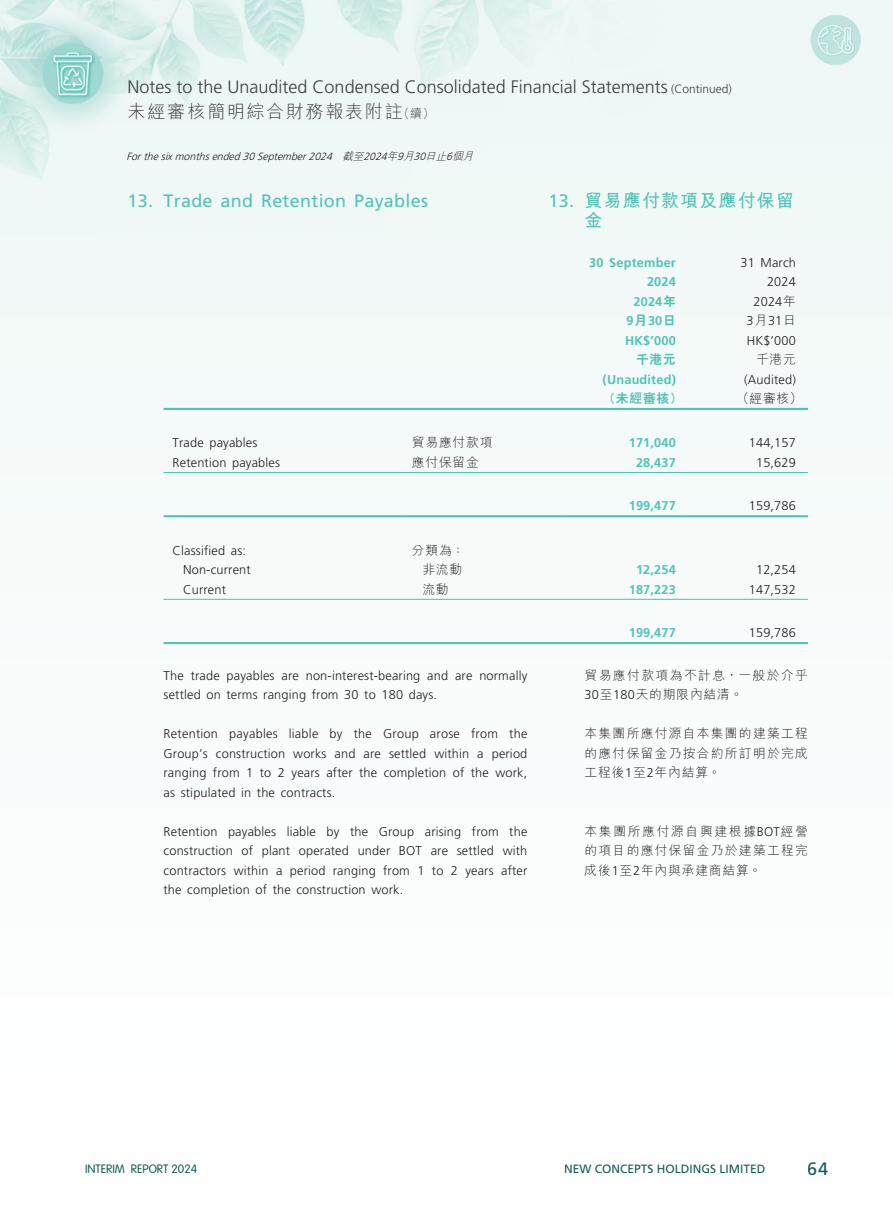
<style>
.page{position:relative;width:893px;height:1212px;background:#fff}
.page>*{position:absolute;margin:0;border:0;box-sizing:border-box;transform-origin:0 0}
.t1{font:300 18px "Frutiger LT Std";color:#3e3e3f}
._03_H1{font:18px "Frutiger LT Std";letter-spacing:.015em;color:#55c2b6}
.t2{font:300 18px "M Hei HK";letter-spacing:.1em;color:#3e3e3f}
._03_H1-2{font:700 18px/19.5px "M Hei HK";letter-spacing:.065em;color:#55c2b6}
.t3{font:18px "Frutiger LT Std";color:#185d58}
._12___P2{font:300 12.75px/19.5px "Frutiger LT Std";letter-spacing:.015em;color:#231f20;text-align:justify}
._12___P2-2{font:300 12.75px/19.5px "M Hei HK";letter-spacing:.1em;color:#231f20;text-align:justify}
._01_Body_Text{font:700 12.75px/19.5px "Frutiger LT Std";letter-spacing:.015em;color:#55c2b6;text-align:right}
._01_Body_Text-2{font:300 12.75px/19.5px "Frutiger LT Std";letter-spacing:.015em;color:#231f20;text-align:right}
._15_Table_Stub{font:300 12.75px "Frutiger LT Std";letter-spacing:.015em;color:#231f20}
._15_Table_Stub-2{font:300 12.75px "M Hei HK";letter-spacing:.065em;color:#231f20}
._01_Body_Text-3{font:800 12.75px "C Hei 2 HK";letter-spacing:.065em;color:#55c2b6}
._01_Body_Text-4{font:300 12.75px "M Hei HK";letter-spacing:.065em;color:#231f20}
.t4{font:12px "Frutiger LT Std";color:#185d58}
.t5{font:300 12px "VAG Rounded Std";color:#185d58}
.t6{font:italic 300 10.5px "Frutiger LT Std";color:#231f20}
.s1{font-size:12px}
.s2{font-family:"M Hei HK"}
.s3{font-family:"Frutiger LT Std";font-weight:400}
.s4{font-family:"C Hei 2 HK";font-weight:800}
.s5{font-family:"Frutiger LT Std"}
</style>
<div class="page">
<img style="left:0;top:0;width:893px;height:645px">
<hr style="left:164px;top:408px;width:239px;height:2px;background:#55c2b6">
<hr style="left:403px;top:408px;width:165px;height:2px;background:#55c2b6">
<hr style="left:568px;top:408px;width:120px;height:2px;background:#55c2b6">
<hr style="left:688px;top:408px;width:120px;height:2px;background:#55c2b6">
<hr style="left:164px;top:472px;width:239px;height:1px;background:#55c2b6">
<hr style="left:403px;top:472px;width:165px;height:1px;background:#55c2b6">
<hr style="left:568px;top:472px;width:120px;height:1px;background:#55c2b6">
<hr style="left:688px;top:472px;width:120px;height:1px;background:#55c2b6">
<hr style="left:164px;top:515px;width:239px;height:2px;background:#55c2b6">
<hr style="left:403px;top:515px;width:165px;height:2px;background:#55c2b6">
<hr style="left:568px;top:515px;width:120px;height:2px;background:#55c2b6">
<hr style="left:688px;top:515px;width:120px;height:2px;background:#55c2b6">
<hr style="left:164px;top:599px;width:239px;height:1px;background:#55c2b6">
<hr style="left:403px;top:599px;width:165px;height:1px;background:#55c2b6">
<hr style="left:568px;top:599px;width:120px;height:1px;background:#55c2b6">
<hr style="left:688px;top:599px;width:120px;height:1px;background:#55c2b6">
<hr style="left:164px;top:642px;width:239px;height:2px;background:#55c2b6">
<hr style="left:403px;top:642px;width:165px;height:2px;background:#55c2b6">
<hr style="left:568px;top:642px;width:120px;height:2px;background:#55c2b6">
<hr style="left:688px;top:642px;width:120px;height:2px;background:#55c2b6">
<h1 class="t1" style="left:128px;top:76px;width:606px">Notes to the Unaudited Condensed Consolidated Financial Statements <span class="s1">(Continued)</span></h1>
<h1 class="t2" style="left:128px;top:99px;width:308px">未經審核簡明綜合財務報表附註<span class="s1">（續）</span></h1>
<p class="t6" style="left:126px;top:151px;width:352px">Forthesixmonthsended30September2024 <span class="s2">截至</span>2024<span class="s2">年</span>9<span class="s2">月</span>30<span class="s2">日止</span>6<span class="s2">個月</span></p>
<p class="_03_H1" style="left:128px;top:191px;width:302px">13. Trade and Retention Payables</p>
<p class="_03_H1-2" style="left:585px;top:190px;width:211px;text-indent:-36px"><span class="s3">13.</span> 貿易應付款項及應付保留金</p>
<p class="_01_Body_Text" style="left:589px;top:252px;width:88px">30 September<br>2024</p>
<p class="_01_Body_Text-2" style="left:740px;top:253px;width:57px">31 March<br>2024</p>
<p class="_01_Body_Text" style="left:626px;top:291px;width:51px;text-align:center">2024<span class="s4">年<br></span>9<span class="s4">月</span>30<span class="s4">日</span></p>
<p class="_01_Body_Text-2" style="left:746px;top:292px;width:51px;text-align:center">2024<span class="s2">年<br></span>3<span class="s2">月</span>31<span class="s2">日</span></p>
<p class="_01_Body_Text" style="left:625px;top:330px;width:52px">HK$’000</p>
<p class="_01_Body_Text-2" style="left:747px;top:331px;width:51px">HK$’000</p>
<p class="_01_Body_Text-3" style="left:636px;top:351px;width:41px">千港元</p>
<p class="_01_Body_Text-4" style="left:756px;top:350px;width:41px">千港元</p>
<p class="_01_Body_Text" style="left:603px;top:369px;width:75px">(Unaudited)</p>
<p class="_01_Body_Text-2" style="left:744px;top:370px;width:53px">(Audited)</p>
<p class="_01_Body_Text-3" style="left:603px;top:390px;width:81px">（未經審核）</p>
<p class="_01_Body_Text-4" style="left:737px;top:389px;width:67px">（經審核）</p>
<p class="_15_Table_Stub" style="left:173px;top:436px;width:86px">Trade payables</p>
<p class="_15_Table_Stub-2" style="left:412px;top:434px;width:82px">貿易應付款項</p>
<p class="_01_Body_Text" style="left:629px;top:433px;width:49px">171,040</p>
<p class="_01_Body_Text-2" style="left:749px;top:433px;width:49px">144,157</p>
<p class="_15_Table_Stub" style="left:173px;top:455px;width:109px">Retention payables</p>
<p class="_15_Table_Stub-2" style="left:412px;top:453px;width:69px">應付保留金</p>
<p class="_01_Body_Text" style="left:636px;top:453px;width:41px">28,437</p>
<p class="_01_Body_Text-2" style="left:756px;top:453px;width:41px">15,629</p>
<p class="_01_Body_Text" style="left:629px;top:496px;width:49px">199,477</p>
<p class="_01_Body_Text-2" style="left:749px;top:496px;width:49px">159,786</p>
<p class="_15_Table_Stub" style="left:173px;top:543px;width:75px">Classified as:</p>
<p class="_15_Table_Stub-2" style="left:412px;top:541px;width:54px">分類為：</p>
<p class="_15_Table_Stub" style="left:183px;top:563px;width:69px">Non-current</p>
<p class="_15_Table_Stub-2" style="left:422px;top:560px;width:41px">非流動</p>
<p class="_01_Body_Text" style="left:636px;top:560px;width:41px">12,254</p>
<p class="_01_Body_Text-2" style="left:756px;top:560px;width:41px">12,254</p>
<p class="_15_Table_Stub" style="left:183px;top:582px;width:44px">Current</p>
<p class="_15_Table_Stub-2" style="left:422px;top:580px;width:28px">流動</p>
<p class="_01_Body_Text" style="left:629px;top:580px;width:49px">187,223</p>
<p class="_01_Body_Text-2" style="left:749px;top:580px;width:49px">147,532</p>
<p class="_01_Body_Text" style="left:629px;top:623px;width:49px">199,477</p>
<p class="_01_Body_Text-2" style="left:749px;top:623px;width:49px">159,786</p>
<p class="_12___P2" style="left:164px;top:666px;width:365px">The trade payables are non-interest-bearing and are normally settled on terms ranging from 30 to 180 days.</p>
<p class="_12___P2" style="left:164px;top:724px;width:365px">Retention payables liable by the Group arose from the Group’s construction works and are settled within a period ranging from 1 to 2 years after the completion of the work, as stipulated in the contracts.</p>
<p class="_12___P2" style="left:164px;top:822px;width:365px">Retention payables liable by the Group arising from the construction of plant operated under BOT are settled with contractors within a period ranging from 1 to 2 years after the completion of the construction work.</p>
<p class="_12___P2-2" style="left:585px;top:665px;width:225px">貿易應付款項為不計息，一般於介乎<br><span class="s5">30</span>至<span class="s5">180</span>天的期限內結清。</p>
<p class="_12___P2-2" style="left:585px;top:723px;width:225px">本集團所應付源自本集團的建築工程的應付保留金乃按合約所訂明於完成工程後<span class="s5">1</span>至<span class="s5">2</span>年內結算。</p>
<p class="_12___P2-2" style="left:585px;top:821px;width:225px">本集團所應付源自興建根據<span class="s5">BOT</span>經營的項目的應付保留金乃於建築工程完成後<span class="s5">1</span>至<span class="s5">2</span>年內與承建商結算。</p>
<p class="t5" style="left:85px;top:1162px;width:114px">INTERIM REPORT 2024</p>
<p class="t4" style="left:564px;top:1161px;width:203px">NEW CONCEPTS HOLDINGS LIMITED</p>
<h1 class="t3" style="left:808px;top:1158px;width:22px">64</h1>
</div>
